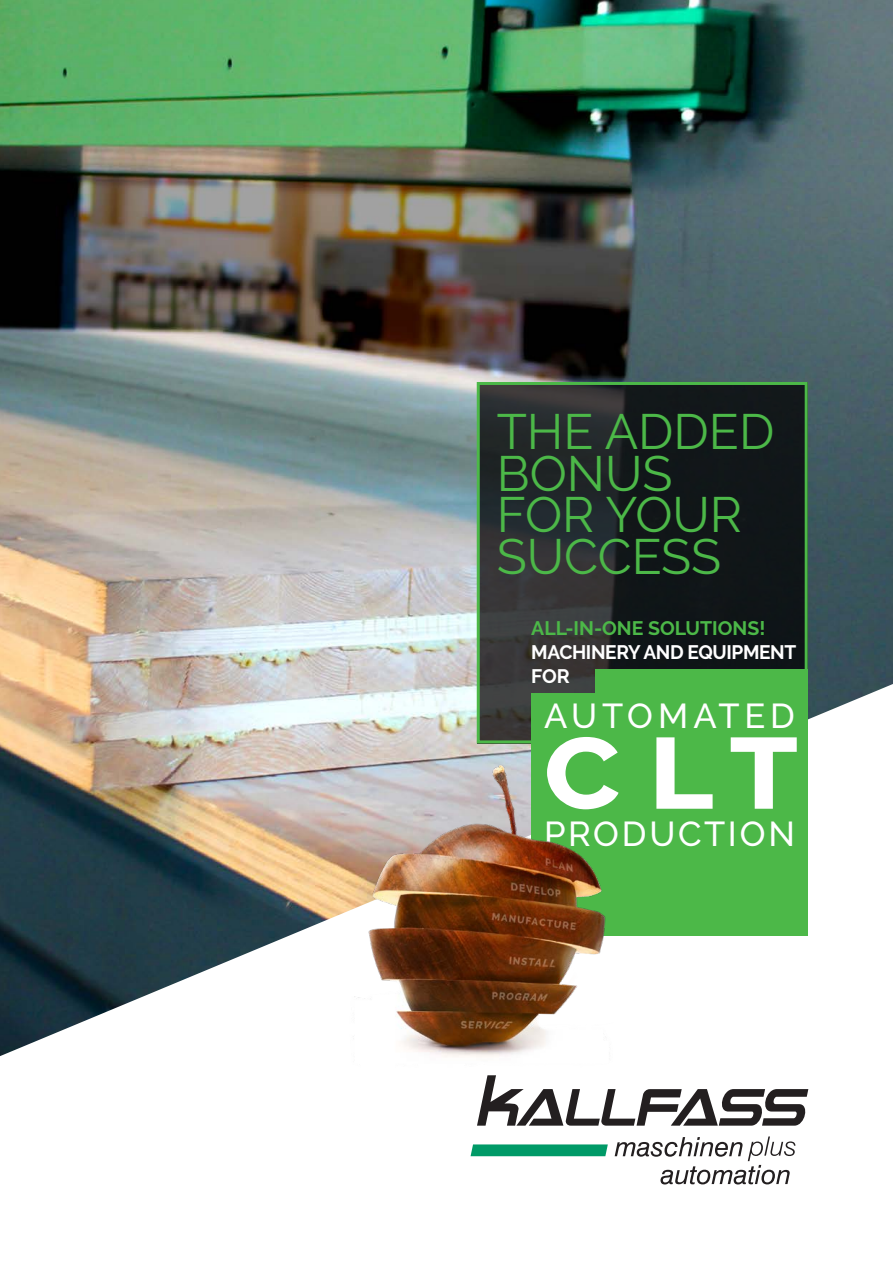
<style>
.page{position:relative;width:893px;height:1263px;background:#fff}
.page>*{position:absolute;margin:0;border:0;box-sizing:border-box;transform-origin:0 0}
.t1{font:800 100.5px "Raleway";color:#fff;scale:1.1 1}
.t2{font:49.5px/42px "Raleway";color:#4cb848}
.t3{font:500 34.5px "Raleway";letter-spacing:.085em;color:#fff}
.t4{font:500 34.5px "Raleway";letter-spacing:.14em;color:#fff}
.t5{font:700 19.5px/24px "Raleway";letter-spacing:-.02em;color:#fff}
.t6{font:700 19.5px "Raleway";color:#4cb848}
</style>
<div class="page">
<img style="left:0;top:0;width:893px;height:684px">
<svg style="left:0;top:684px;width:893px;height:501px"></svg>
<svg style="left:475px;top:1073px;width:335px;height:55px"></svg>
<svg style="left:615px;top:1136px;width:180px;height:48px"></svg>
<svg style="left:471px;top:1144px;width:137px;height:12px;background:#0d9f6f"></svg>
<svg style="left:481px;top:386px;width:323px;height:353px;background:#1e2224"></svg>
<div style="left:531px;top:693px;width:277px;height:242px;background:#4cb848"></div>
<div style="left:595px;top:669px;width:213px;height:29px;background:#4cb848"></div>
<div style="left:477px;top:382px;width:331px;height:361px;border:3px solid #4cb848"></div>
<img style="left:350px;top:753px;width:281px;height:314px">
<p class="t2" style="left:497px;top:410px;width:279px">THE ADDED<br>BONUS<br>FOR YOUR<br>SUCCESS</p>
<p class="t6" style="left:531px;top:617px;width:236px">ALL-IN-ONE SOLUTIONS!</p>
<p class="t5" style="left:531px;top:640px;width:267px">MACHINERY AND EQUIPMENT<br>FOR</p>
<p class="t4" style="left:544px;top:696px;width:252px">AUTOMATED</p>
<h1 class="t1" style="left:544px;top:716px;width:232px">CLT</h1>
<p class="t3" style="left:544px;top:814px;width:252px">PRODUCTION</p>
</div>
